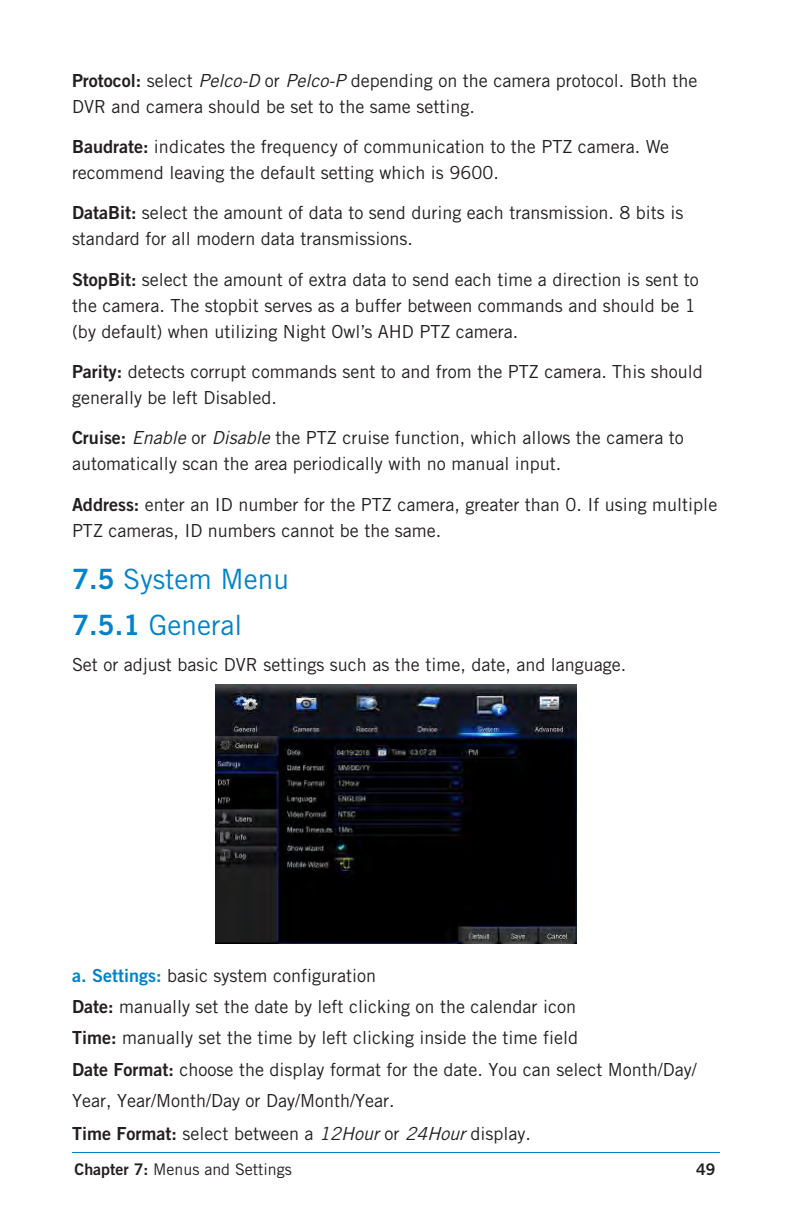
<style>
.page{position:relative;width:792px;height:1224px;background:#fff}
.page>*{position:absolute;margin:0;border:0;box-sizing:border-box;transform-origin:0 0}
.t1{font:28px/46px "Trade Gothic";color:#0083ca}
.t2{font:18px/26px "Trade Gothic";color:#231f20}
.t3{font:16px "Trade Gothic";color:#231f20}
.t4{font:16px "Trade Gothic Bold Two";color:#231f20}
.s1{font-family:"Trade Gothic Bold Two"}
.s2{font-style:italic}
.s3{font-family:"Trade Gothic Bold Two";color:#0083ca}
</style>
<div class="page">
<hr style="left:72px;top:1152px;width:648px;height:1px;background:#0083ca">
<img style="left:215px;top:685px;width:362px;height:259px">
<p class="t2" style="left:72px;top:67px;width:627px"><span class="s1">Protocol:</span> select <span class="s2">Pelco-D</span> or <span class="s2">Pelco-P</span> depending on the camera protocol. Both the<br>DVR and camera should be set to the same setting.</p>
<p class="t2" style="left:72px;top:133px;width:599px"><span class="s1">Baudrate:</span> indicates the frequency of communication to the PTZ camera. We recommend leaving the default setting which is 9600.</p>
<p class="t2" style="left:72px;top:200px;width:613px"><span class="s1">DataBit:</span> select the amount of data to send during each transmission. 8 bits is standard for all modern data transmissions.</p>
<p class="t2" style="left:72px;top:266px;width:628px"><span class="s1">StopBit:</span> select the amount of extra data to send each time a direction is sent to the camera. The stopbit serves as a buffer between commands and should be 1 (by default) when utilizing Night Owl’s AHD PTZ camera.</p>
<p class="t2" style="left:72px;top:358px;width:632px"><span class="s1">Parity:</span> detects corrupt commands sent to and from the PTZ camera. This should generally be left Disabled.</p>
<p class="t2" style="left:72px;top:425px;width:613px"><span class="s1">Cruise:</span> <span class="s2">Enable</span> or <span class="s2">Disable</span> the PTZ cruise function, which allows the camera to automatically scan the area periodically with no manual input.</p>
<p class="t2" style="left:72px;top:491px;width:647px"><span class="s1">Address:</span> enter an ID number for the PTZ camera, greater than 0. If using multiple<br>PTZ cameras, ID numbers cannot be the same.</p>
<h1 class="t1" style="left:72px;top:556px;width:218px"><span class="s1">7.5</span> System Menu<br><span class="s1">7.5.1</span> General</h1>
<p class="t2" style="left:72px;top:651px;width:556px">Set or adjust basic DVR settings such as the time, date, and language.</p>
<p class="t2" style="left:72px;top:959px;width:626px;line-height:31.6px"><span class="s3">a. Settings:</span> basic system configuration<br><span class="s1">Date:</span> manually set the date by left clicking on the calendar icon<br><span class="s1">Time:</span> manually set the time by left clicking inside the time field<br><span class="s1">Date Format:</span> choose the display format for the date. You can select Month/Day/ Year, Year/Month/Day or Day/Month/Year.<br><span class="s1">Time Format:</span> select between a <span class="s2">12Hour</span> or <span class="s2">24Hour</span>display.</p>
<p class="t3" style="left:75px;top:1160px;width:219px"><span class="s1">Chapter 7:</span> Menus and Settings</p>
<p class="t4" style="left:696px;top:1159px;width:21px">49</p>
</div>
